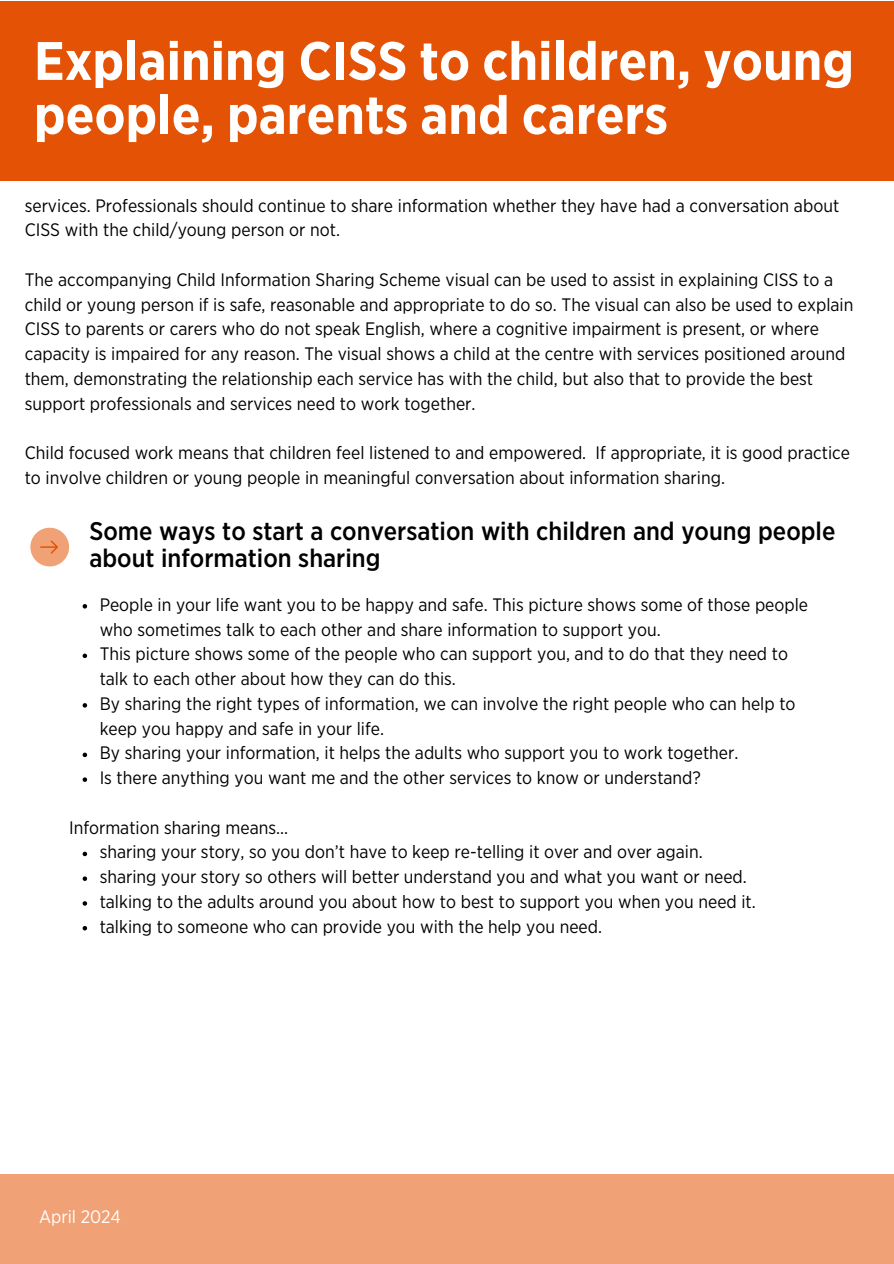
<style>
.page{position:relative;width:894px;height:1264px;background:#fff}
.page>*{position:absolute;margin:0;border:0;box-sizing:border-box;transform-origin:0 0}
.t1{font:700 54px/54px "Gotham Narrow";color:#fff}
.t2{font:500 25.5px/27px "Gotham Narrow";color:#000}
.t3{font:18px/24.8px "Gotham Narrow";color:#000}
.t4{font:18px "Gotham Narrow";color:#fff}
</style>
<div class="page">
<div style="left:0;top:1px;width:893px;height:180px;background:#e35205"></div>
<svg style="left:30px;top:527px;width:39px;height:39px"></svg>
<svg style="left:83px;top:604px;width:4px;height:4px"></svg>
<svg style="left:83px;top:653px;width:4px;height:5px"></svg>
<svg style="left:83px;top:703px;width:4px;height:4px"></svg>
<svg style="left:83px;top:752px;width:4px;height:5px"></svg>
<svg style="left:83px;top:777px;width:4px;height:5px"></svg>
<svg style="left:83px;top:851px;width:4px;height:5px"></svg>
<svg style="left:83px;top:876px;width:4px;height:5px"></svg>
<svg style="left:83px;top:901px;width:4px;height:4px"></svg>
<svg style="left:83px;top:926px;width:4px;height:4px"></svg>
<div style="left:0;top:1174px;width:893px;height:89px;background:#f1a176"></div>
<p class="t1" style="left:34px;top:37px;width:821px">Explaining CISS to children, young people, parents and carers</p>
<p class="t3" style="left:25px;top:194px;width:815px">services. Professionals should continue to share information whether they have had a conversation about<br>CISS with the child/young person or not.</p>
<p class="t3" style="left:25px;top:268px;width:830px">The accompanying Child Information Sharing Scheme visual can be used to assist in explaining CISS to a child or young person if is safe, reasonable and appropriate to do so. The visual can also be used to explain CISS to parents or carers who do not speak English, where a cognitive impairment is present, or where capacity is impaired for any reason. The visual shows a child at the centre with services positioned around them, demonstrating the relationship each service has with the child, but also that to provide the best support professionals and services need to work together.</p>
<p class="t3" style="left:25px;top:441px;width:826px">Child focused work means that children feel listened to and empowered. If appropriate, it is good practice to involve children or young people in meaningful conversation about information sharing.</p>
<h1 class="t2" style="left:89px;top:519px;width:747px">Some ways to start a conversation with children and young people about information sharing</h1>
<p class="t3" style="left:100px;top:593px;width:709px">People in your life want you to be happy and safe. This picture shows some of those people who sometimes talk to each other and share information to support you.</p>
<p class="t3" style="left:100px;top:642px;width:689px">This picture shows some of the people who can support you, and to do that they need to talk to each other about how they can do this.</p>
<p class="t3" style="left:100px;top:692px;width:697px">By sharing the right types of information, we can involve the right people who can help to keep you happy and safe in your life.</p>
<p class="t3" style="left:100px;top:741px;width:640px">By sharing your information, it helps the adults who support you to work together.</p>
<h2 class="t3" style="left:100px;top:766px;width:602px">Is there anything you want me and the other services to know or understand?</h2>
<p class="t3" style="left:69px;top:815px;width:220px">Information sharing means...</p>
<p class="t3" style="left:100px;top:840px;width:604px">sharing your story, so you don’t have to keep re-telling it over and over again.</p>
<p class="t3" style="left:100px;top:865px;width:648px">sharing your story so others will better understand you and what you want or need.</p>
<p class="t3" style="left:100px;top:890px;width:657px">talking to the adults around you about how to best to support you when you need it.</p>
<p class="t3" style="left:100px;top:914px;width:503px">talking to someone who can provide you with the help you need.</p>
<p class="t4" style="left:39px;top:1208px;width:83px">April 2024</p>
</div>
